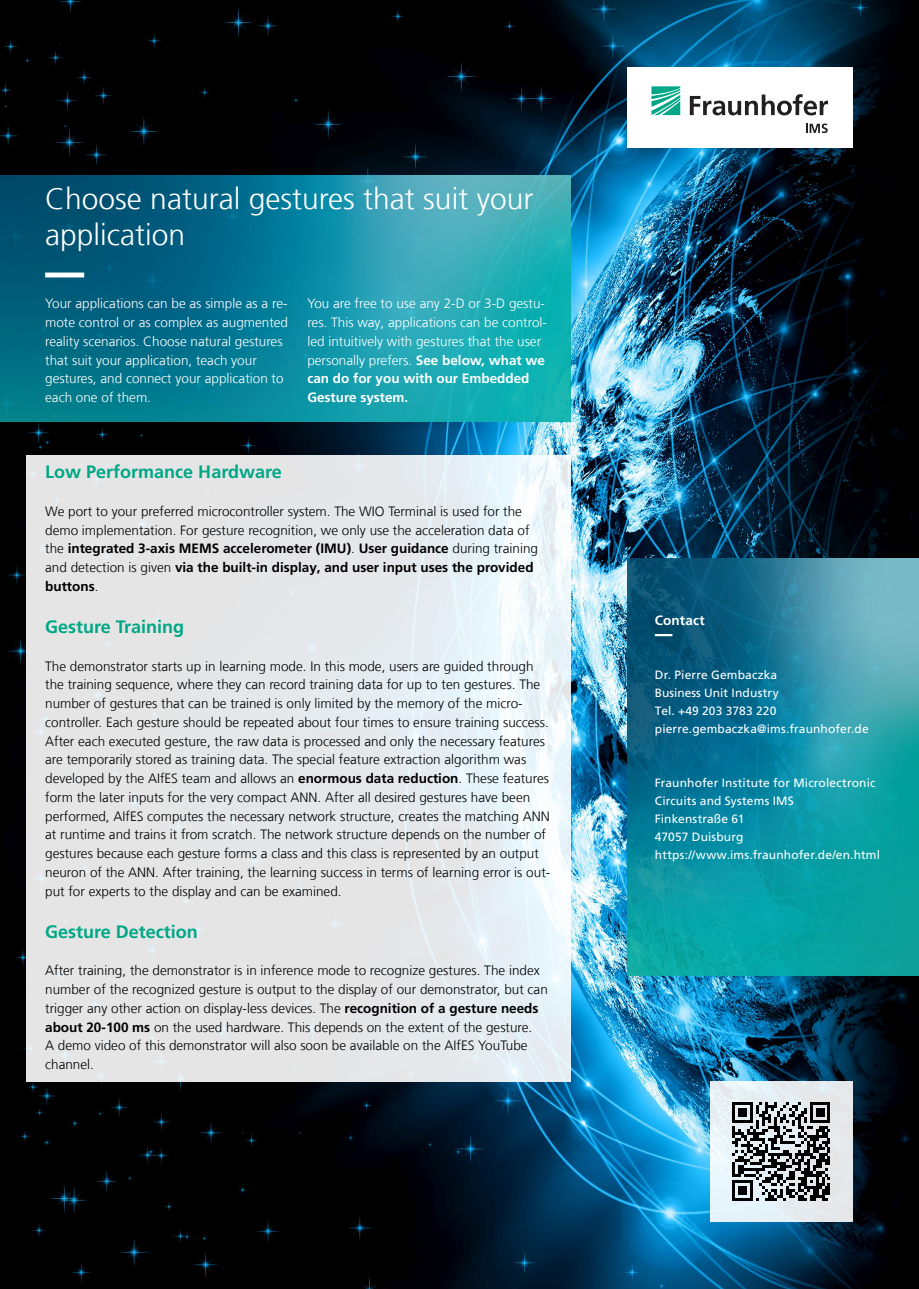
<style>
.page{position:relative;width:919px;height:1289px;background:#fff}
.page>*{position:absolute;margin:0;border:0;box-sizing:border-box;transform-origin:0 0}
.t1{font:300 30px "Frutiger";color:#fff}
.t2{font:700 18px "Frutiger LT Com";color:#00a786}
.t3{font:300 13.5px/18.8px "Frutiger LT Com";color:#000}
.t4{font:300 13.5px/18.8px "Frutiger LT Com";color:#fff}
.Infokasten_klein_Ube{font:700 13.5px "Frutiger LT Com";letter-spacing:.01em;color:#fff}
.Infokasten_klein_Fli{font:12px/18px "Frutiger LT Com";letter-spacing:.01em;color:#fff}
.s1{font-weight:700}
</style>
<div class="page">
<img style="left:0;top:0;width:918px;height:1288px">
<img style="left:0;top:176px;width:570px;height:245px">
<svg style="left:26px;top:455px;width:544px;height:626px;background:#e6e9eb"></svg>
<svg style="left:45px;top:272px;width:225px;height:5px"></svg>
<img style="left:627px;top:558px;width:291px;height:417px">
<svg style="left:654px;top:634px;width:242px;height:2px"></svg>
<div style="left:710px;top:1081px;width:142px;height:141px;background:linear-gradient(to right,#e8f6fd,#e4e6e8)"></div>
<svg style="left:731px;top:1102px;width:99px;height:98px;background:#717577"></svg>
<div style="left:627px;top:67px;width:225px;height:81px;background:#fff"></div>
<svg style="left:651px;top:86px;width:29px;height:29px"></svg>
<svg style="left:689px;top:94px;width:138px;height:21px"></svg>
<svg style="left:806px;top:124px;width:21px;height:9px"></svg>
<p class="t1" style="left:45px;top:182px;width:489px">Choose natural gestures that suit your</p>
<p class="t1" style="left:45px;top:218px;width:142px">application</p>
<p class="t4" style="left:45px;top:294px;width:244px">Your applications can be as simple as a re&shy;mote control or as complex as augmented reality scenarios. Choose natural gestures that suit your application, teach your gestures, and connect your application to each one of them.</p>
<p class="t4" style="left:307px;top:294px;width:241px">You are free to use any 2-D or 3-D gestu&shy;res. This way, applications can be control&shy;led intuitively with gestures that the user personally prefers. <span class="s1">See below, what we can do for you with our Embedded Gesture system.</span></p>
<p class="t2" style="left:45px;top:461px;width:238px">Low Performance Hardware</p>
<p class="t3" style="left:45px;top:502px;width:494px">We port to your preferred microcontroller system. The WIO Terminal is used for the demo implementation. For gesture recognition, we only use the acceleration data of the <span class="s1">integrated 3-axis MEMS accelerometer (IMU)</span>. <span class="s1">User guidance</span> during training and detection is given <span class="s1">via the built-in display, and user input uses the provided buttons</span>.</p>
<p class="t2" style="left:45px;top:616px;width:141px">Gesture Training</p>
<p class="t3" style="left:45px;top:656px;width:506px">The demonstrator starts up in learning mode. In this mode, users are guided through the training sequence, where they can record training data for up to ten gestures. The number of gestures that can be trained is only limited by the memory of the micro&shy;controller. Each gesture should be repeated about four times to ensure training success.<br>After each executed gesture, the raw data is processed and only the necessary features are temporarily stored as training data. The special feature extraction algorithm was developed by the AIfES team and allows an <span class="s1">enormous data reduction</span>. These features form the later inputs for the very compact ANN. After all desired gestures have been performed, AIfES computes the necessary network structure, creates the matching ANN at runtime and trains it from scratch. The network structure depends on the number of gestures because each gesture forms a class and this class is represented by an output neuron of the ANN. After training, the learning success in terms of learning error is out&shy;put for experts to the display and can be examined.</p>
<p class="t2" style="left:45px;top:921px;width:154px">Gesture Detection</p>
<p class="t3" style="left:45px;top:961px;width:504px">After training, the demonstrator is in inference mode to recognize gestures. The index number of the recognized gesture is output to the display of our demonstrator, but can trigger any other action on display-less devices. The <span class="s1">recognition of a gesture needs about 20-100 ms</span> on the used hardware. This depends on the extent of the gesture.<br>A demo video of this demonstrator will also soon be available on the AIfES YouTube channel.</p>
<p class="Infokasten_klein_Ube" style="left:654px;top:612px;width:51px">Contact</p>
<p class="Infokasten_klein_Fli" style="left:654px;top:666px;width:124px">Dr. Pierre Gembaczka</p>
<p class="Infokasten_klein_Fli" style="left:654px;top:684px;width:125px">Business Unit Industry</p>
<p class="Infokasten_klein_Fli" style="left:654px;top:702px;width:123px">Tel. +49 203 3783 220</p>
<p class="Infokasten_klein_Fli" style="left:654px;top:720px;width:215px">pierre.gembaczka@ims.fraunhofer.de</p>
<p class="Infokasten_klein_Fli" style="left:654px;top:774px;width:222px">Fraunhofer Institute for Microlectronic<br>Circuits and Systems IMS</p>
<p class="Infokasten_klein_Fli" style="left:654px;top:810px;width:91px">Finkenstraße 61</p>
<p class="Infokasten_klein_Fli" style="left:654px;top:828px;width:90px">47057 Duisburg</p>
<p class="Infokasten_klein_Fli" style="left:654px;top:846px;width:226px">https://www.ims.fraunhofer.de/en.html</p>
</div>
